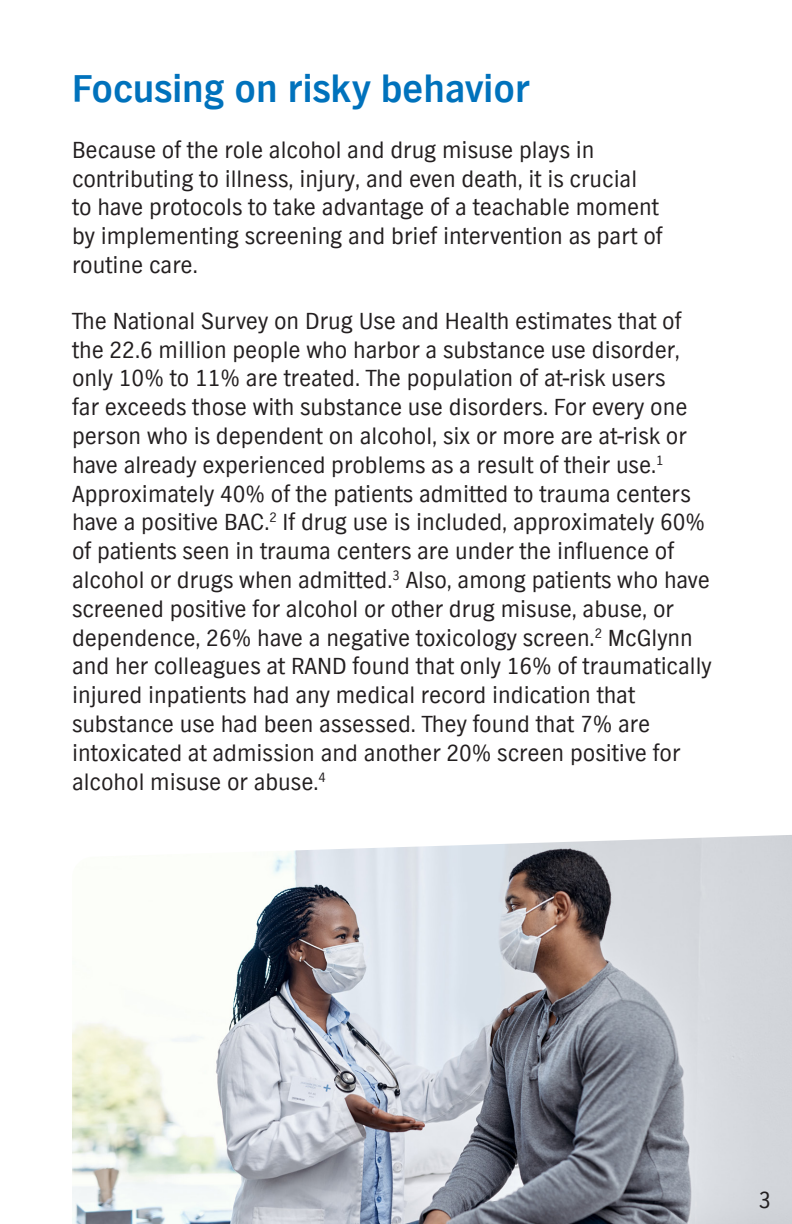
<style>
.page{position:relative;width:792px;height:1224px;background:#fff}
.page>*{position:absolute;margin:0;border:0;box-sizing:border-box;transform-origin:0 0}
.t1{font:700 40px "TV Nord EF";color:#0072bc}
.body{font:24px/28.8px "TV Nord EF";color:#231f20}
.Anthem_Body_Text{font:24px "TV Nord EF";color:#231f20}
</style>
<div class="page">
<img style="left:72px;top:835px;width:720px;height:389px">
<p class="t1" style="left:72px;top:66px;width:460px">Focusing on risky behavior</p>
<p class="body" style="left:72px;top:136px;width:592px">Because of the role alcohol and drug misuse plays in contributing to illness, injury, and even death, it is crucial to have protocols to take advantage of a teachable moment by implementing screening and brief intervention as part of routine care.</p>
<p class="body" style="left:72px;top:307px;width:641px">The National Survey on Drug Use and Health estimates that of the 22.6 million people who harbor a substance use disorder, only 10% to 11% are treated. The population of at-risk users<br>far exceeds those with substance use disorders. For every one person who is dependent on alcohol, six or more are at-risk or have already experienced problems as a result of their use.<sup>1<br></sup>Approximately 40% of the patients admitted to trauma centers have a positive BAC.<sup>2</sup> If drug use is included, approximately 60% of patients seen in trauma centers are under the influence of alcohol or drugs when admitted.<sup>3</sup> Also, among patients who have screened positive for alcohol or other drug misuse, abuse, or dependence, 26% have a negative toxicology screen.<sup>2</sup> McGlynn and her colleagues at RAND found that only 16% of traumatically injured inpatients had any medical record indication that substance use had been assessed. They found that 7% are intoxicated at admission and another 20% screen positive for alcohol misuse or abuse.<sup>4</sup></p>
<p class="Anthem_Body_Text" style="left:759px;top:1187px;width:14px">3</p>
</div>
